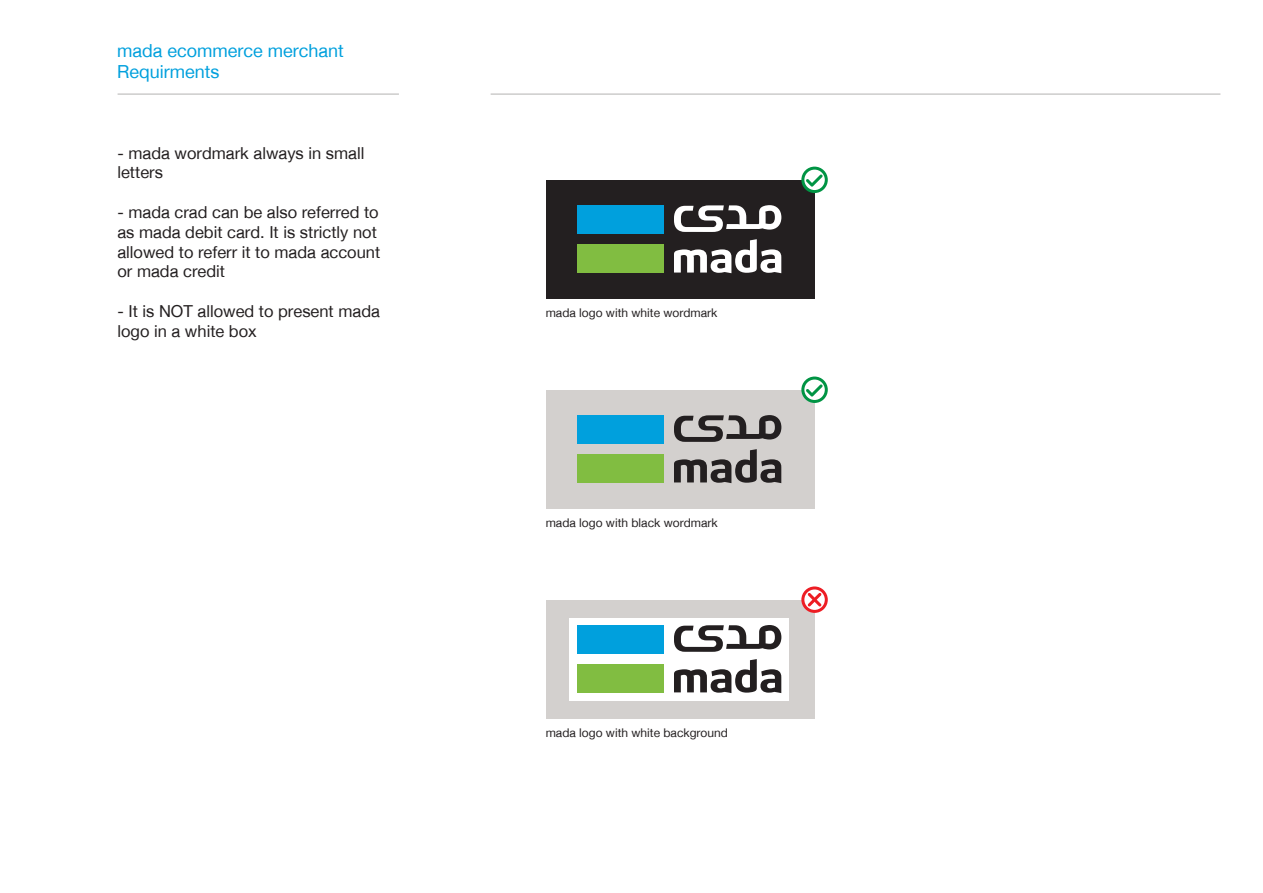
<style>
.page{position:relative;width:1263px;height:893px;background:#fff}
.page>*{position:absolute;margin:0;border:0;box-sizing:border-box;transform-origin:0 0}
.t1{font:18px/21.6px "Helvetica Neue LT Arabic";color:#00a0dd}
.t2{font:16.5px/19.8px "Helvetica Neue LT Arabic";color:#231f20}
.t3{font:12px "Helvetica Neue LT Arabic";color:#231f20}
</style>
<div class="page">
<hr style="left:118px;top:94px;width:281px;height:1px;background:#b3b2b1">
<hr style="left:491px;top:94px;width:729px;height:1px;background:#b3b2b1">
<div style="left:546px;top:180px;width:268px;height:119px;background:#231f20"></div>
<div style="left:577px;top:244px;width:86px;height:29px;background:#81bd41"></div>
<div style="left:577px;top:205px;width:86px;height:29px;background:#00a0dd"></div>
<svg style="left:674px;top:239px;width:107px;height:34px"></svg>
<svg style="left:674px;top:205px;width:107px;height:27px"></svg>
<div style="left:546px;top:390px;width:268px;height:118px;background:#d3d0ce"></div>
<div style="left:577px;top:454px;width:86px;height:29px;background:#81bd41"></div>
<div style="left:577px;top:415px;width:86px;height:29px;background:#00a0dd"></div>
<svg style="left:674px;top:449px;width:107px;height:34px"></svg>
<svg style="left:674px;top:415px;width:107px;height:27px"></svg>
<div style="left:546px;top:600px;width:268px;height:118px;background:#d3d0ce"></div>
<div style="left:569px;top:618px;width:220px;height:82px;background:#fff"></div>
<div style="left:577px;top:664px;width:86px;height:29px;background:#81bd41"></div>
<div style="left:577px;top:625px;width:86px;height:29px;background:#00a0dd"></div>
<svg style="left:674px;top:659px;width:107px;height:34px"></svg>
<svg style="left:674px;top:625px;width:107px;height:27px"></svg>
<svg style="left:801px;top:586px;width:27px;height:27px"></svg>
<svg style="left:804px;top:589px;width:21px;height:21px"></svg>
<svg style="left:808px;top:593px;width:13px;height:13px"></svg>
<svg style="left:801px;top:167px;width:27px;height:26px"></svg>
<div style="left:804px;top:170px;width:21px;height:20px;background:#fff;border-radius:50%"></div>
<svg style="left:806px;top:174px;width:17px;height:13px"></svg>
<svg style="left:801px;top:377px;width:27px;height:26px"></svg>
<div style="left:804px;top:380px;width:21px;height:20px;background:#fff;border-radius:50%"></div>
<svg style="left:806px;top:384px;width:17px;height:13px"></svg>
<p class="t1" style="left:117px;top:40px;width:228px">mada ecommerce merchant<br>Requirments</p>
<p class="t2" style="left:117px;top:143px;width:248px">- mada wordmark always in small letters</p>
<p class="t2" style="left:117px;top:202px;width:264px">- mada crad can be also referred to as mada debit card. It is strictly not allowed to referr it to mada account or mada credit</p>
<p class="t2" style="left:117px;top:301px;width:264px">- It is NOT allowed to present mada logo in a white box</p>
<p class="t3" style="left:546px;top:306px;width:173px">mada logo with white wordmark</p>
<p class="t3" style="left:546px;top:516px;width:174px">mada logo with black wordmark</p>
<p class="t3" style="left:546px;top:726px;width:184px">mada logo with white background</p>
</div>
